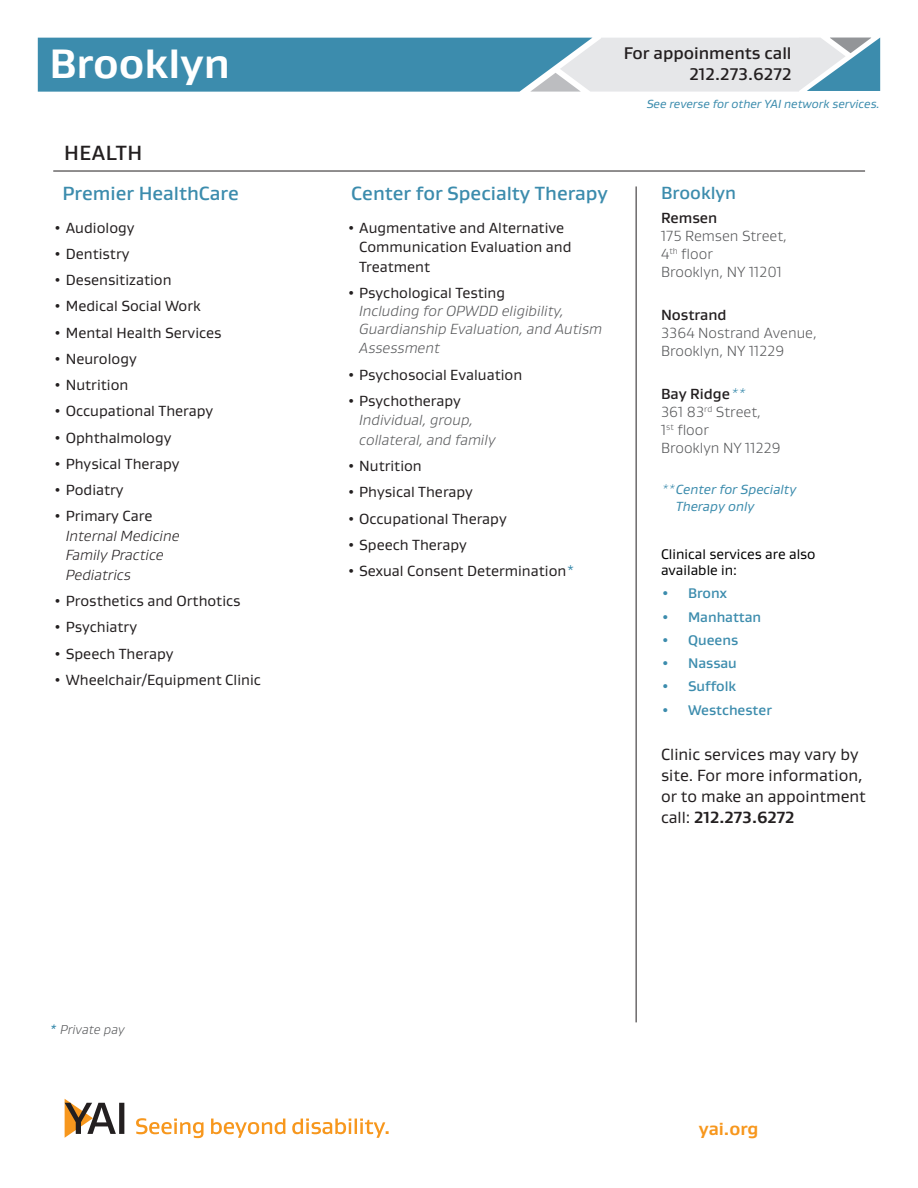
<style>
.page{position:relative;width:918px;height:1188px;background:#fff}
.page>*{position:absolute;margin:0;border:0;box-sizing:border-box;transform-origin:0 0}
.t1{font:700 42px "Gustan";color:#fff}
.t2{font:500 21px "Gustan";color:#231f20}
.t3{font:500 19.5px "Gustan";color:#3c8cad}
.t4{font:500 18px "Gustan";color:#3c8cad}
.t5{font:700 18px "Gustan";color:#f7971d}
.t6{font:500 17.25px "Gustan";color:#231f20}
.t7{font:16.5px/21px "Gustan";color:#231f20}
.t8{font:15px/19.5px "Gustan";color:#231f20}
.t9{font:300 15px/18px "Gustan";color:#57585a}
.t10{font:italic 300 15px/18px "Gustan";color:#57585a}
.t11{font:italic 300 15px/19.5px "Gustan";color:#231f20}
.t12{font:500 15px "Gustan";color:#231f20}
.t13{font:500 14.25px "Gustan";color:#3c8cad}
.t14{font:14.25px/16.5px "Gustan";color:#000}
.t15{font:italic 13.5px/17.2px "Gustan";color:#3c8cad}
.t16{font:italic 300 13.2px "Gustan";color:#57585a}
.t17{font:italic 12px "Gustan";color:#3c8cad}
.s1{font-weight:500;color:#3c8cad}
.s2{color:#3c8cad}
.s3{font-weight:500;color:#231f20}
.s4{font-style:italic;color:#3c8cad}
.s5{font-weight:300}
.s6{font-weight:700}
</style>
<div class="page">
<svg style="left:38px;top:38px;width:842px;height:54px;background:#76abc1"></svg>
<hr style="left:53px;top:171px;width:812px;height:1px;background:#231f20">
<hr style="left:636px;top:186px;width:1px;height:836px;background:#231f20">
<svg style="left:65px;top:1099px;width:59px;height:39px"></svg>
<svg style="left:136px;top:1118px;width:253px;height:20px"></svg>
<h1 class="t1" style="left:49px;top:36px;width:182px">Brooklyn</h1>
<h2 class="t2" style="left:64px;top:139px;width:65px">Health</h2>
<h3 class="t3" style="left:62px;top:180px;width:178px">Premier HealthCare</h3>
<p class="t8" style="left:53px;top:217px;width:83px">• Audiology</p>
<p class="t8" style="left:53px;top:244px;width:78px">• Dentistry</p>
<p class="t8" style="left:53px;top:270px;width:120px">• Desensitization</p>
<p class="t8" style="left:53px;top:296px;width:149px">• Medical Social Work</p>
<p class="t8" style="left:53px;top:322px;width:170px">• Mental Health Services</p>
<p class="t8" style="left:53px;top:349px;width:85px">• Neurology</p>
<p class="t8" style="left:53px;top:375px;width:77px">• Nutrition</p>
<p class="t8" style="left:53px;top:401px;width:162px">• Occupational Therapy</p>
<p class="t8" style="left:53px;top:427px;width:120px">• Ophthalmology</p>
<p class="t8" style="left:53px;top:454px;width:128px">• Physical Therapy</p>
<p class="t8" style="left:53px;top:480px;width:72px">• Podiatry</p>
<p class="t8" style="left:53px;top:506px;width:101px">• Primary Care</p>
<p class="t11" style="left:66px;top:526px;width:115px">Internal Medicine<br>Family Practice<br>Pediatrics</p>
<p class="t8" style="left:53px;top:591px;width:189px">• Prosthetics and Orthotics</p>
<p class="t8" style="left:53px;top:617px;width:85px">• Psychiatry</p>
<p class="t8" style="left:53px;top:643px;width:122px">• Speech Therapy</p>
<p class="t8" style="left:53px;top:670px;width:209px">• Wheelchair/Equipment Clinic</p>
<p class="t16" style="left:49px;top:1021px;width:77px"><span class="s1">*</span> Private pay</p>
<p class="t6" style="left:624px;top:42px;width:169px">For appoinments call</p>
<p class="t6" style="left:689px;top:63px;width:104px">212.273.6272</p>
<p class="t17" style="left:647px;top:96px;width:235px">See reverse for other YAI network services.</p>
<h3 class="t3" style="left:351px;top:180px;width:258px">Center for Specialty Therapy</h3>
<p class="t8" style="left:359px;top:217px;width:214px;text-indent:-13px">• Augmentative and Alternative<br>Communication Evaluation and<br>Treatment</p>
<p class="t8" style="left:347px;top:283px;width:160px">• Psychological Testing</p>
<p class="t10" style="left:359px;top:301px;width:244px">Including for OPWDD eligibility,<br>Guardianship Evaluation, and Autism</p>
<p class="t10" style="left:359px;top:339px;width:82px">Assessment</p>
<p class="t8" style="left:347px;top:364px;width:177px">• Psychosocial Evaluation</p>
<p class="t8" style="left:347px;top:391px;width:116px">• Psychotherapy</p>
<p class="t10" style="left:359px;top:410px;width:138px;line-height:19.5px">Individual, group, collateral, and family</p>
<p class="t8" style="left:347px;top:456px;width:77px">• Nutrition</p>
<p class="t8" style="left:347px;top:482px;width:128px">• Physical Therapy</p>
<p class="t8" style="left:347px;top:508px;width:162px">• Occupational Therapy</p>
<p class="t8" style="left:347px;top:535px;width:122px">• Speech Therapy</p>
<p class="t8" style="left:347px;top:561px;width:230px">• Sexual Consent Determination<span class="s2">*</span></p>
<p class="t4" style="left:661px;top:181px;width:77px">Brooklyn</p>
<p class="t12" style="left:661px;top:208px;width:58px">Remsen</p>
<p class="t9" style="left:661px;top:227px;width:127px">175 Remsen Street,<br>4<sup>th</sup> floor<br>Brooklyn, NY 11201</p>
<p class="t12" style="left:661px;top:305px;width:67px">Nostrand</p>
<p class="t9" style="left:661px;top:324px;width:157px">3364 Nostrand Avenue,<br>Brooklyn, NY 11229</p>
<p class="t9" style="left:661px;top:384px;width:121px"><span class="s3">Bay Ridge</span><span class="s4">**<br></span>361 83<sup>rd</sup> Street,<br>1<sup>st</sup> floor<br>Brooklyn NY 11229</p>
<p class="t15" style="left:676px;top:481px;width:122px;text-indent:-15px"><span class="s5">**</span>Center for Specialty<br>Therapy only</p>
<p class="t14" style="left:661px;top:545px;width:156px">Clinical services are also available in:</p>
<p class="t13" style="left:661px;top:584px;width:67px">• Bronx</p>
<p class="t13" style="left:661px;top:607px;width:102px">• Manhattan</p>
<p class="t13" style="left:661px;top:631px;width:79px">• Queens</p>
<p class="t13" style="left:661px;top:654px;width:77px">• Nassau</p>
<p class="t13" style="left:661px;top:677px;width:77px">• Suffolk</p>
<p class="t13" style="left:661px;top:701px;width:112px">• Westchester</p>
<p class="t7" style="left:661px;top:744px;width:206px">Clinic services may vary by site. For more information, or to make an appointment call: <span class="s6">212.273.6272</span></p>
<p class="t5" style="left:699px;top:1117px;width:61px">yai.org</p>
</div>
